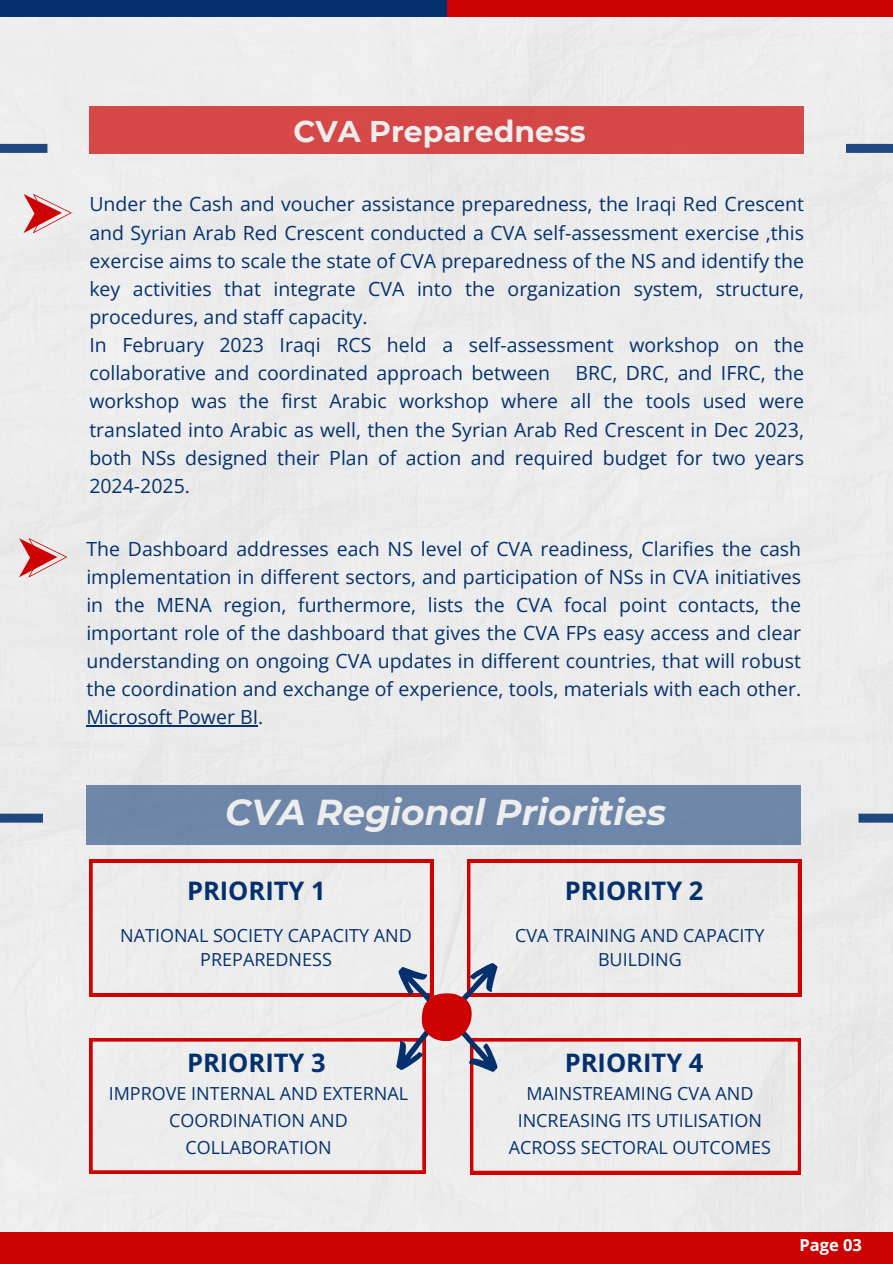
<style>
.page{position:relative;width:893px;height:1264px;background:#fff}
.page>*{position:absolute;margin:0;border:0;box-sizing:border-box;transform-origin:0 0}
.t1{font:italic 700 36px "Montserrat";color:#ededed}
.t2{font:700 30px "Montserrat";color:#ededed}
.t3{font:700 25.5px "Open Sans";color:#04316d}
.t4{font:19.5px/28.2px "Open Sans";color:#04316d;text-align:justify}
.t5{font:18px/27px "Open Sans";color:#04316d;text-align:center}
.t6{font:700 16.5px "Open Sans";color:#fff}
</style>
<div class="page">
<div style="left:0;top:17px;width:892px;height:1215px;background:#ececec"></div>
<div style="left:0;top:1232px;width:892px;height:31px;background:#cd0202"></div>
<div style="left:0;top:144px;width:47px;height:9px;background:#1f4880"></div>
<div style="left:845px;top:144px;width:47px;height:9px;background:#1f4880"></div>
<div style="left:0;top:0;width:892px;height:17px;background:#04316d"></div>
<div style="left:446px;top:0;width:446px;height:17px;background:#cd0202"></div>
<svg style="left:23px;top:194px;width:48px;height:39px;background:#e2a0a0"></svg>
<div style="left:86px;top:785px;width:715px;height:59px;background:#6e87a9"></div>
<div style="left:0;top:813px;width:43px;height:9px;background:#1f4880"></div>
<div style="left:89px;top:1038px;width:296px;height:135px;background:#ededed"></div>
<div style="left:467px;top:859px;width:334px;height:137px;background:#eaeaea"></div>
<svg style="left:89px;top:859px;width:344px;height:137px;background:#eadcdc"></svg>
<svg style="left:385px;top:957px;width:415px;height:217px;background:#e4d4d5"></svg>
<div style="left:858px;top:813px;width:34px;height:9px;background:#1f4880"></div>
<div style="left:89px;top:106px;width:715px;height:47px;background:#d64848"></div>
<hr style="left:86px;top:725px;width:172px;height:1px;background:#04316d">
<svg style="left:19px;top:538px;width:48px;height:39px;background:#e09e9d"></svg>
<p class="t2" style="left:293px;top:113px;width:294px">CVA Preparedness</p>
<h4 class="t4" style="left:89px;top:190px;width:716px;text-align:left">Under the Cash and voucher assistance preparedness, the Iraqi Red Crescent and Syrian Arab Red Crescent conducted a CVA self-assessment exercise ,this exercise aims to scale the state of CVA preparedness of the NS and identify the key activities that integrate CVA into the organization system, structure, procedures, and staff capacity.<br>In February 2023 Iraqi RCS held a self-assessment workshop on the collaborative and coordinated approach between</h4>
<h4 class="t4" style="left:89px;top:358px;width:716px;text-indent:486px">BRC, DRC, and IFRC, the workshop was the first Arabic workshop where all the tools used were translated into Arabic as well, then the Syrian Arab Red Crescent in Dec 2023, both NSs designed their Plan of action and required budget for two years 2024-2025.</h4>
<p class="t4" style="left:86px;top:534px;width:716px">The Dashboard addresses each NS level of CVA readiness, Clarifies the cash implementation in different sectors, and participation of NSs in CVA initiatives in the MENA region, furthermore, lists the CVA focal point contacts, the important role of the dashboard that gives the CVA FPs easy access and clear understanding on ongoing CVA updates in different countries, that will robust the coordination and exchange of experience, tools, materials with each other.<br>Microsoft Power BI.</p>
<p class="t1" style="left:225px;top:790px;width:442px">CVA Regional Priorities</p>
<h2 class="t3" style="left:187px;top:872px;width:140px">PRIORITY 1</h2>
<p class="t5" style="left:120px;top:922px;width:293px;line-height:24.8px">NATIONAL SOCIETY CAPACITY AND<br>PREPAREDNESS</p>
<h5 class="t3" style="left:564px;top:872px;width:140px">PRIORITY 2</h5>
<p class="t5" style="left:515px;top:922px;width:251px;line-height:24.8px">CVA TRAINING AND CAPACITY<br>BUILDING</p>
<h5 class="t3" style="left:187px;top:1044px;width:140px">PRIORITY 3</h5>
<h1 class="t3" style="left:564px;top:1044px;width:140px">PRIORITY 4</h1>
<h3 class="t5" style="left:109px;top:1079px;width:301px">IMPROVE INTERNAL AND EXTERNAL<br>COORDINATION AND<br>COLLABORATION</h3>
<h4 class="t5" style="left:508px;top:1079px;width:264px">MAINSTREAMING CVA AND<br>INCREASING ITS UTILISATION<br>ACROSS SECTORAL OUTCOMES</h4>
<h3 class="t6" style="left:799px;top:1233px;width:64px">Page 03</h3>
</div>
